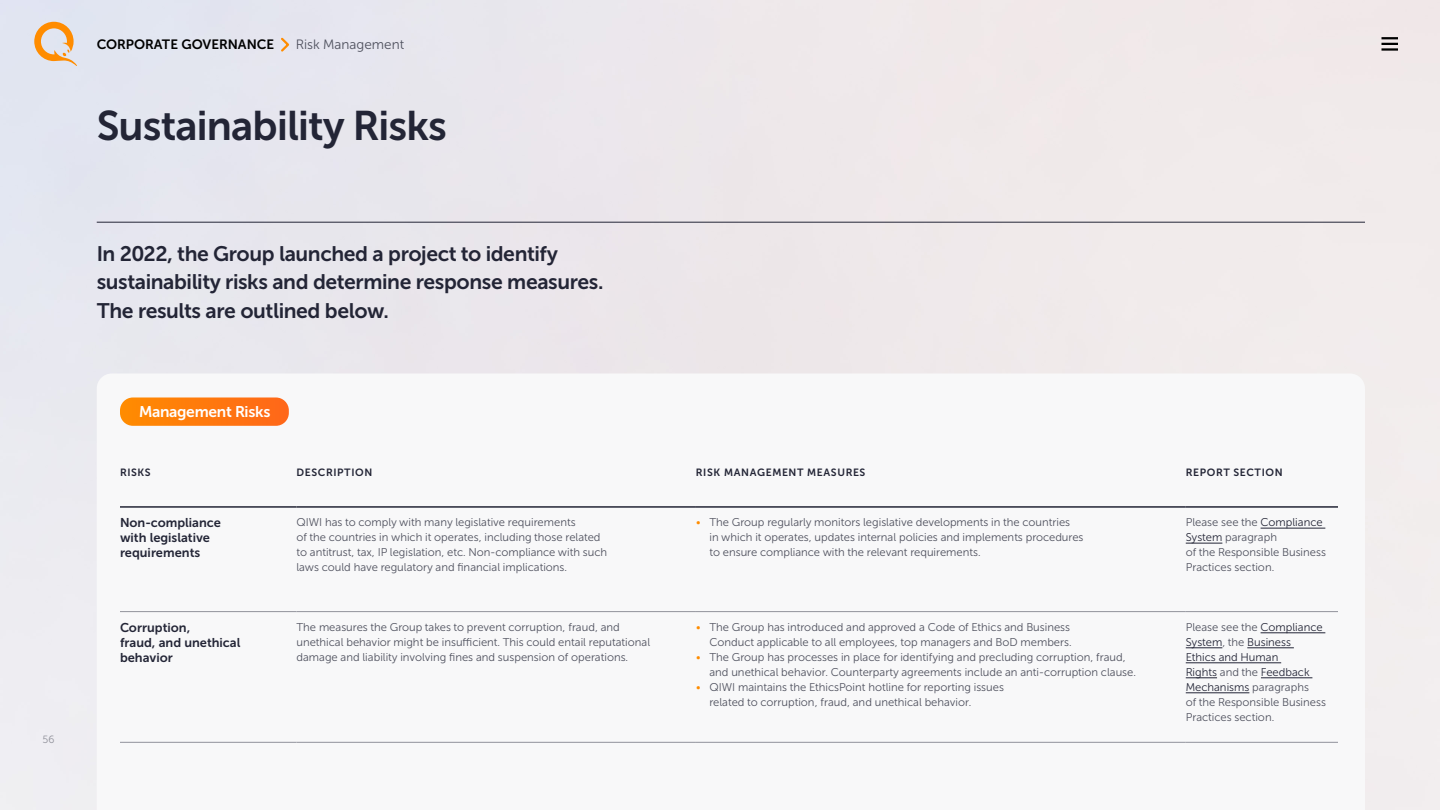
<style>
.page{position:relative;width:1440px;height:810px;background:#fff}
.page>*{position:absolute;margin:0;border:0;box-sizing:border-box;transform-origin:0 0}
.t1{font:41.25px "Museo Sans Cyrl 700";letter-spacing:-.02em;color:#232536}
.t2{font:21px/28.5px "Museo Sans Cyrl 700";letter-spacing:-.02em;color:#232536}
.t3{font:15.45px "Museo Sans Cyrl 700";letter-spacing:-.02em;color:#fff}
.t4{font:13.5px "Museo Sans Cyrl 700";color:#000}
.t5{font:13.5px "Museo Sans Cyrl 300";color:#4f515e}
.t6{font:12.75px/15px "Museo Sans Cyrl 700";color:#232536}
.t7{font:11.25px/15px "Museo Sans Cyrl 300";color:#4f515e}
.t8{font:10.5px "Museo Sans Cyrl 700";letter-spacing:.06em;color:#232536}
.t9{font:10.5px "Museo Sans Cyrl 300";color:#91929b}
.s1{color:#ff8c00}
.s2{color:#232536}
</style>
<div class="page">
<svg style="left:34px;top:22px;width:43px;height:44px;background:#ebc59d"></svg>
<svg style="left:1382px;top:37px;width:16px;height:8px"></svg>
<hr style="left:1382px;top:48px;width:16px;height:3px;background:#000">
<svg style="left:279px;top:36px;width:12px;height:18px"></svg>
<hr style="left:97px;top:222px;width:1268px;height:1px;background:#232536">
<svg style="left:97px;top:374px;width:1268px;height:436px"></svg>
<hr style="left:120px;top:611px;width:176px;height:1px;background:#91929b">
<hr style="left:296px;top:611px;width:400px;height:1px;background:#91929b">
<hr style="left:696px;top:611px;width:490px;height:1px;background:#91929b">
<hr style="left:1186px;top:611px;width:152px;height:1px;background:#91929b">
<hr style="left:120px;top:742px;width:176px;height:1px;background:#91929b">
<hr style="left:296px;top:742px;width:400px;height:1px;background:#91929b">
<hr style="left:696px;top:742px;width:490px;height:1px;background:#91929b">
<hr style="left:1186px;top:742px;width:152px;height:1px;background:#91929b">
<hr style="left:120px;top:506px;width:176px;height:2px;background:#232536">
<hr style="left:296px;top:506px;width:400px;height:2px;background:#232536">
<hr style="left:696px;top:506px;width:490px;height:2px;background:#232536">
<hr style="left:1186px;top:506px;width:152px;height:2px;background:#232536">
<hr style="left:1261px;top:528px;width:64px;height:1px;background:#232536">
<hr style="left:1186px;top:543px;width:36px;height:1px;background:#232536">
<hr style="left:1261px;top:633px;width:64px;height:1px;background:#232536">
<hr style="left:1186px;top:648px;width:36px;height:1px;background:#232536">
<hr style="left:1247px;top:648px;width:47px;height:1px;background:#232536">
<hr style="left:1186px;top:663px;width:95px;height:1px;background:#232536">
<hr style="left:1186px;top:678px;width:31px;height:1px;background:#232536">
<hr style="left:1261px;top:678px;width:51px;height:1px;background:#232536">
<hr style="left:1186px;top:693px;width:63px;height:1px;background:#232536">
<svg style="left:120px;top:398px;width:169px;height:28px;background:#fe7d15"></svg>
<p class="t9" style="left:42px;top:733px;width:13px">56</p>
<p class="t4" style="left:97px;top:37px;width:179px">CORPORATE GOVERNANCE</p>
<p class="t5" style="left:296px;top:37px;width:110px">Risk Management</p>
<h1 class="t1" style="left:97px;top:102px;width:352px">Sustainability Risks</h1>
<h2 class="t2" style="left:97px;top:239px;width:508px">In 2022, the Group launched a project to identify sustainability risks and determine response measures.<br>The results are outlined below.</h2>
<h3 class="t3" style="left:139px;top:404px;width:133px">Management Risks</h3>
<p class="t8" style="left:120px;top:466px;width:32px">RISKS</p>
<p class="t8" style="left:296px;top:466px;width:77px">DESCRIPTION</p>
<p class="t8" style="left:696px;top:466px;width:171px">RISK MANAGEMENT MEASURES</p>
<p class="t8" style="left:1186px;top:466px;width:98px">REPORT SECTION</p>
<p class="t6" style="left:120px;top:515px;width:102px">Non-compliance with legislative requirements</p>
<p class="t7" style="left:296px;top:515px;width:312px">QIWI has to comply with many legislative requirements<br>of the countries in which it operates, including those related to antitrust, tax, IP legislation, etc. Non-compliance with such laws could have regulatory and financial implications.</p>
<p class="t7" style="left:709px;top:515px;width:376px;text-indent:-14px"><span class="s1">•</span> The Group regularly monitors legislative developments in the countries<br>in which it operates, updates internal policies and implements procedures to ensure compliance with the relevant requirements.</p>
<p class="t7" style="left:1186px;top:515px;width:142px">Please see the <span class="s2">Compliance<br>System</span> paragraph<br>of the Responsible Business<br>Practices section.</p>
<p class="t6" style="left:120px;top:620px;width:122px">Corruption,<br>fraud, and unethical behavior</p>
<p class="t7" style="left:296px;top:619px;width:355px">The measures the Group takes to prevent corruption, fraud, and unethical behavior might be insufficient. This could entail reputational damage and liability involving fines and suspension of operations.</p>
<p class="t7" style="left:696px;top:619px;width:377px;text-align:right"><span class="s1">•</span> The Group has introduced and approved a Code of Ethics and Business<br>Conduct applicable to all employees, top managers and BoD members.</p>
<p class="t7" style="left:709px;top:649px;width:428px;text-indent:-14px"><span class="s1">•</span> The Group has processes in place for identifying and precluding corruption, fraud, and unethical behavior. Counterparty agreements include an anti-corruption clause.</p>
<p class="t7" style="left:709px;top:679px;width:296px;text-indent:-14px"><span class="s1">•</span> QIWI maintains the EthicsPoint hotline for reporting issues related to corruption, fraud, and unethical behavior.</p>
<p class="t7" style="left:1186px;top:619px;width:142px">Please see the <span class="s2">Compliance<br>System</span>, the <span class="s2">Business<br>Ethics and Human<br>Rights</span> and the <span class="s2">Feedback<br>Mechanisms</span> paragraphs<br>of the Responsible Business<br>Practices section.</p>
</div>
